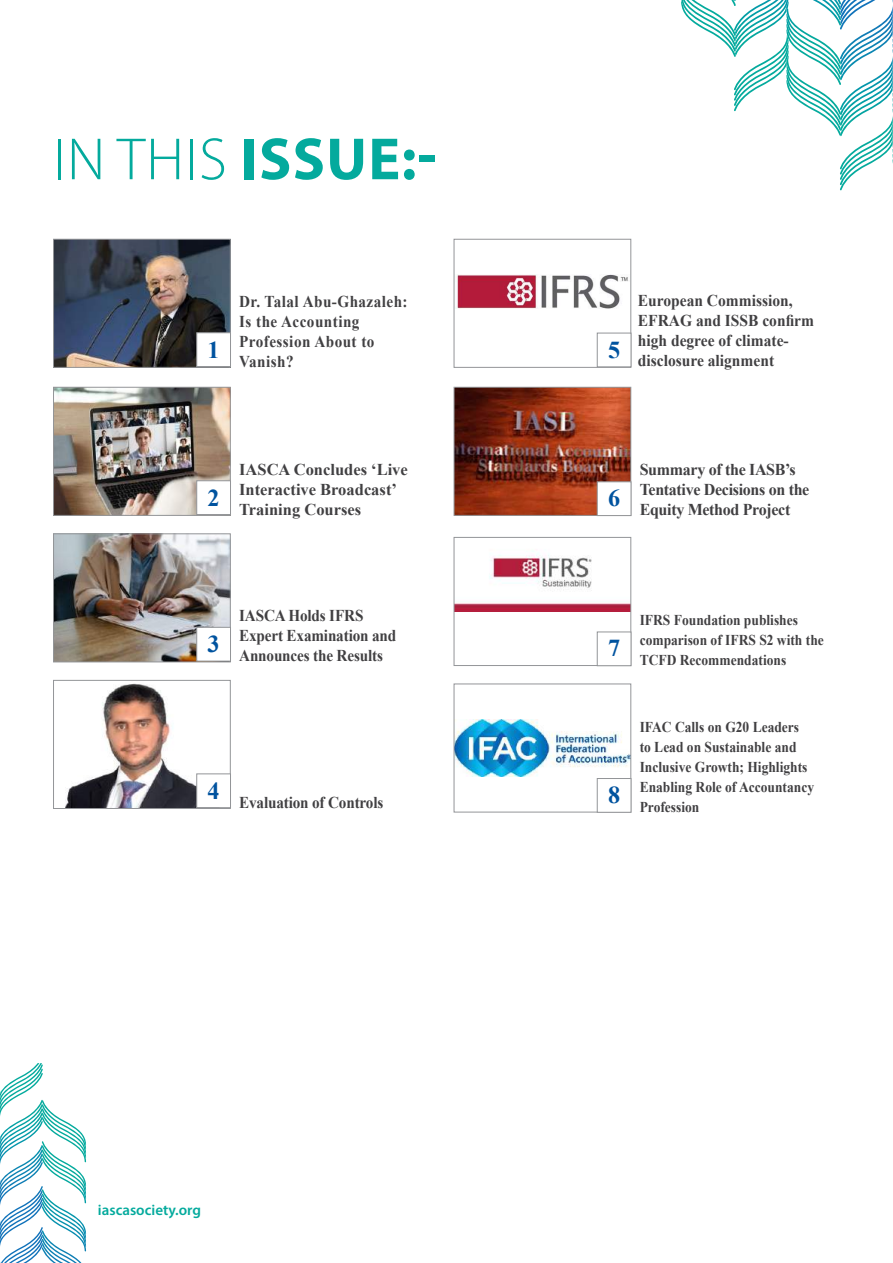
<style>
.page{position:relative;width:893px;height:1263px;background:#fff}
.page>*{position:absolute;margin:0;border:0;box-sizing:border-box;transform-origin:0 0}
.t1{font:700 60px "Myriad Pro";letter-spacing:.02em;color:#04aa9d}
.t2{font:700 24.15px "Times New Roman";color:#00539f}
.t3{font:700 16.5px/20px "Times New Roman";color:#414042;scale:.94 1}
.t4{font:700 16.5px/20px "Times New Roman";color:#414042;scale:.92 1}
.t5{font:700 16.5px/20px "Times New Roman";letter-spacing:.03em;color:#414042;scale:.92 1}
.t6{font:700 16.5px/20px "Times New Roman";letter-spacing:-.02em;color:#414042}
.t7{font:700 16.5px/20px "Times New Roman";color:#414042}
.t8{font:700 15px/20px "Times New Roman";color:#414042;scale:.9 1}
.t9{font:600 15px "Myriad Pro";color:#04aa9d}
.s1{font-weight:300}
</style>
<div class="page">
<img style="left:55px;top:241px;width:174px;height:125px">
<div style="left:53px;top:239px;width:178px;height:129px;border:1px solid #939598"></div>
<svg style="left:681px;top:0;width:212px;height:190px"></svg>
<img style="left:55px;top:389px;width:174px;height:125px">
<div style="left:53px;top:387px;width:178px;height:129px;border:1px solid #939598"></div>
<img style="left:55px;top:535px;width:174px;height:125px">
<div style="left:53px;top:533px;width:178px;height:129px;border:1px solid #939598"></div>
<img style="left:65px;top:683px;width:164px;height:124px">
<div style="left:53px;top:680px;width:178px;height:129px;border:1px solid #939598"></div>
<div style="left:197px;top:333px;width:34px;height:34px;background:#fff;border:1px solid #939598"></div>
<img style="left:456px;top:274px;width:172px;height:34px">
<div style="left:454px;top:239px;width:177px;height:129px;border:1px solid #939598"></div>
<div style="left:597px;top:333px;width:34px;height:34px;background:#fff;border:1px solid #939598"></div>
<img style="left:456px;top:389px;width:173px;height:125px">
<div style="left:454px;top:387px;width:177px;height:129px;border:1px solid #939598"></div>
<img style="left:456px;top:551px;width:173px;height:61px">
<div style="left:454px;top:537px;width:177px;height:129px;border:1px solid #939598"></div>
<img style="left:456px;top:719px;width:173px;height:58px">
<div style="left:454px;top:683px;width:177px;height:129px;border:1px solid #939598"></div>
<div style="left:597px;top:482px;width:34px;height:34px;background:#fff;border:1px solid #939598"></div>
<div style="left:597px;top:632px;width:34px;height:34px;background:#fff;border:1px solid #939598"></div>
<div style="left:597px;top:778px;width:34px;height:34px;background:#fff;border:1px solid #939598"></div>
<div style="left:197px;top:481px;width:34px;height:34px;background:#fff;border:1px solid #939598"></div>
<div style="left:197px;top:627px;width:34px;height:34px;background:#fff;border:1px solid #939598"></div>
<div style="left:197px;top:774px;width:34px;height:34px;background:#fff;border:1px solid #939598"></div>
<svg style="left:0;top:1063px;width:86px;height:200px"></svg>
<h1 class="t1" style="left:53px;top:120px;width:385px"><span class="s1">IN THIS</span> ISSUE:-</h1>
<h2 class="t2" style="left:208px;top:333px;width:14px">1</h2>
<p class="t5" style="left:239px;top:291px;width:185px">Dr. Talal Abu-Ghazaleh:<br>Is the Accounting<br>Profession About to<br>Vanish?</p>
<p class="t3" style="left:638px;top:290px;width:189px">European Commission,<br>EFRAG and ISSB confirm</p>
<p class="t3" style="left:638px;top:330px;width:162px">high degree of climate-</p>
<h2 class="t2" style="left:608px;top:333px;width:14px">5</h2>
<p class="t3" style="left:638px;top:350px;width:146px">disclosure alignment</p>
<h2 class="t2" style="left:208px;top:481px;width:14px">2</h2>
<p class="t7" style="left:239px;top:459px;width:170px">IASCA Concludes ‘Live<br>Interactive Broadcast‘<br>Training Courses</p>
<h2 class="t2" style="left:608px;top:481px;width:14px">6</h2>
<p class="t6" style="left:640px;top:459px;width:171px">Summary of the IASB s’<br>Tentative Decisions on the</p>
<p class="t6" style="left:640px;top:499px;width:152px">Equity Method Project</p>
<h2 class="t2" style="left:208px;top:628px;width:14px">3</h2>
<p class="t4" style="left:239px;top:605px;width:172px">IASCA Holds IFRS<br>Expert Examination and<br>Announces the Results</p>
<h2 class="t2" style="left:608px;top:631px;width:14px">7</h2>
<p class="t8" style="left:640px;top:610px;width:206px">IFRS Foundation publishes comparison of IFRS 2S with the<br>TCFD Recommendations</p>
<h2 class="t2" style="left:208px;top:774px;width:14px">4</h2>
<p class="t4" style="left:239px;top:792px;width:158px">Evaluation of Controls</p>
<h2 class="t2" style="left:608px;top:778px;width:14px">8</h2>
<p class="t8" style="left:640px;top:717px;width:195px">IFAC Calls on G20 Leaders to Lead on Sustainable and<br>Inclusive Growth; Highlights<br>Enabling Role of Accountancy<br>Profession</p>
<p class="t9" style="left:98px;top:1201px;width:105px">iascasociety.org</p>
</div>
